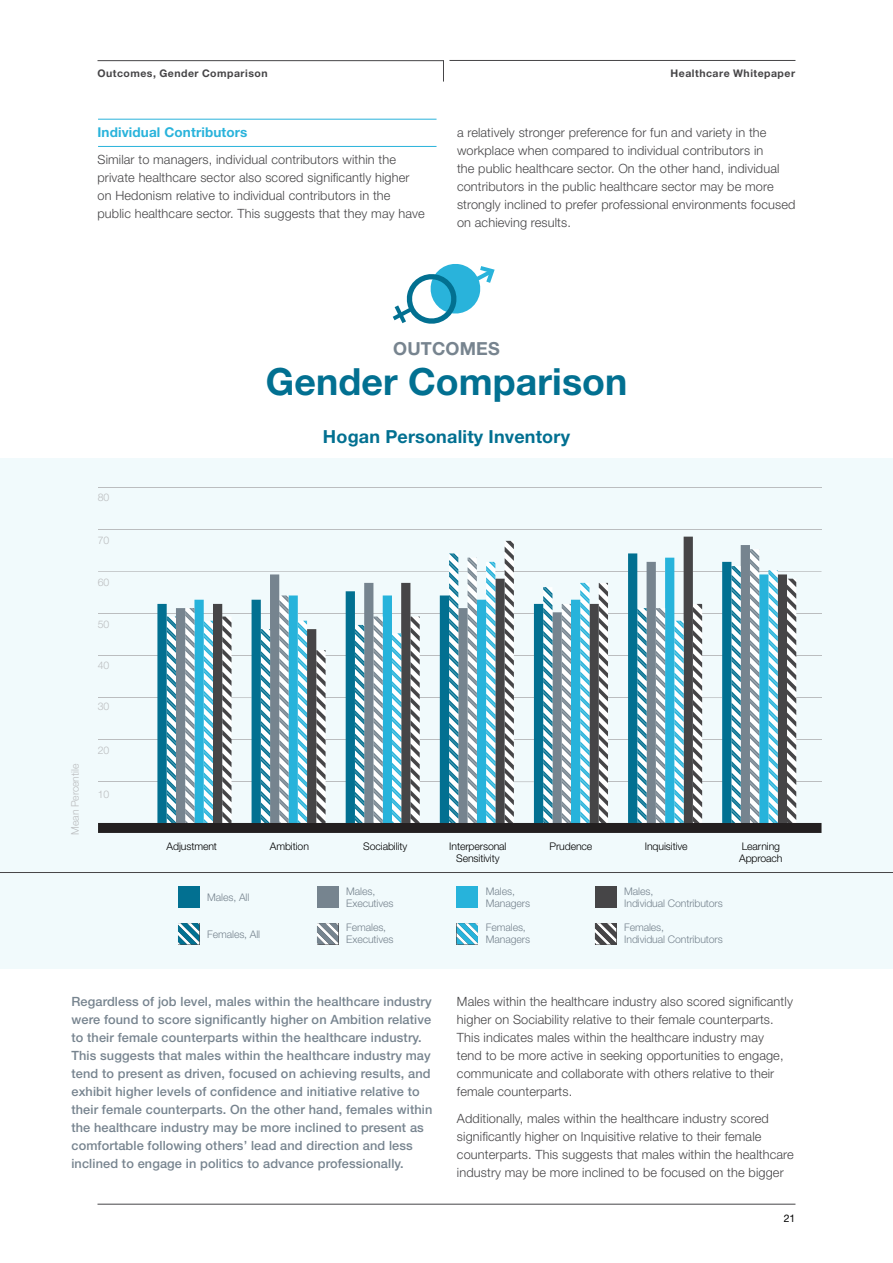
<style>
.page{position:relative;width:893px;height:1263px;background:#fff}
.page>*{position:absolute;margin:0;border:0;box-sizing:border-box;transform-origin:0 0}
.t1{font:700 37.5px "Helvetica Neue LT Std";letter-spacing:.005em;color:#027091}
.t2{font:700 18px "Helvetica Neue LT Std";letter-spacing:.01em;color:#027091}
.t3{font:700 18px "Helvetica Neue LT Std";letter-spacing:.01em;color:#77848f}
.t4{font:700 13.5px "Helvetica Neue LT Std";letter-spacing:.01em;color:#29b3db}
.t5{font:300 12.75px/18px "Helvetica Neue LT Std";letter-spacing:.01em;color:#464547}
.t6{font:500 12.75px/18px "Helvetica Neue LT Std";letter-spacing:.01em;color:#77848f}
.t7{font:300 10.5px/12px "Helvetica Neue LT Std";letter-spacing:-.01em;color:#77848f}
.t8{font:300 10.5px/12px "Helvetica Neue LT Std";letter-spacing:-.01em;color:#000;text-align:center}
.t9{font:700 10.5px "Helvetica Neue LT Std";letter-spacing:.05em;color:#464547}
.t10{font:300 10.5px "Helvetica Neue LT Std";letter-spacing:-.01em;color:#bbbdbf}
.t11{font:10.5px "Helvetica Neue LT Std";color:#000}
</style>
<div class="page">
<svg style="left:97px;top:60px;width:347px;height:22px"></svg>
<hr style="left:449px;top:60px;width:346px;height:1px;background:#464547">
<hr style="left:98px;top:1204px;width:697px;height:1px;background:#464547">
<div style="left:0;top:459px;width:893px;height:510px;background:#f1fafc"></div>
<hr style="left:98px;top:529px;width:723px;height:1px;background:#bbbdbf">
<hr style="left:98px;top:487px;width:723px;height:1px;background:#bbbdbf">
<svg style="left:98px;top:537px;width:723px;height:296px"></svg>
<hr style="left:0;top:872px;width:893px;height:1px;background:#464547">
<div style="left:178px;top:886px;width:21px;height:22px;background:#027091"></div>
<div style="left:317px;top:886px;width:21px;height:22px;background:#76848f"></div>
<div style="left:457px;top:886px;width:21px;height:22px;background:#27b3db"></div>
<div style="left:595px;top:886px;width:21px;height:22px;background:#464547"></div>
<svg style="left:178px;top:923px;width:21px;height:21px"></svg>
<svg style="left:317px;top:923px;width:21px;height:22px"></svg>
<svg style="left:457px;top:923px;width:21px;height:21px"></svg>
<svg style="left:595px;top:923px;width:21px;height:21px"></svg>
<hr style="left:98px;top:146px;width:339px;height:1px;background:#29b3db">
<hr style="left:98px;top:119px;width:339px;height:1px;background:#29b3db">
<svg style="left:392px;top:264px;width:103px;height:60px"></svg>
<p class="t9" style="left:98px;top:67px;width:172px">Outcomes, Gender Comparison</p>
<p class="t4" style="left:98px;top:124px;width:151px">Individual Contributors</p>
<p class="t5" style="left:98px;top:150px;width:329px">Similar to managers, individual contributors within the private healthcare sector also scored significantly higher on Hedonism relative to individual contributors in the public healthcare sector. This suggests that they may have</p>
<p class="t9" style="left:671px;top:67px;width:126px">Healthcare Whitepaper</p>
<p class="t5" style="left:457px;top:123px;width:340px">a relatively stronger preference for fun and variety in the workplace when compared to individual contributors in<br>the public healthcare sector. On the other hand, individual contributors in the public healthcare sector may be more strongly inclined to prefer professional environments focused on achieving results.</p>
<h2 class="t3" style="left:393px;top:337px;width:108px">OUTCOMES</h2>
<h1 class="t1" style="left:266px;top:359px;width:363px">Gender Comparison</h1>
<p class="t10" style="left:69px;top:835px;width:72px;rotate:-90deg">Mean Percentile</p>
<p class="t10" style="left:98px;top:491px;width:13px">80</p>
<p class="t10" style="left:98px;top:534px;width:13px">70</p>
<p class="t10" style="left:98px;top:576px;width:13px">60</p>
<p class="t10" style="left:98px;top:618px;width:13px">50</p>
<p class="t10" style="left:98px;top:659px;width:13px">40</p>
<p class="t10" style="left:98px;top:700px;width:13px">30</p>
<p class="t10" style="left:98px;top:744px;width:13px">20</p>
<p class="t10" style="left:98px;top:787px;width:13px">10</p>
<h2 class="t2" style="left:323px;top:425px;width:249px">Hogan Personality Inventory</h2>
<p class="t8" style="left:167px;top:840px;width:52px">Adjustment</p>
<p class="t8" style="left:270px;top:840px;width:41px">Ambition</p>
<p class="t8" style="left:363px;top:840px;width:46px">Sociability</p>
<p class="t8" style="left:449px;top:840px;width:59px">Interpersonal<br>Sensitivity</p>
<p class="t8" style="left:550px;top:840px;width:44px">Prudence</p>
<p class="t8" style="left:645px;top:840px;width:44px">Inquisitive</p>
<p class="t8" style="left:739px;top:840px;width:45px;text-align:left">Learning<br>Approach</p>
<p class="t7" style="left:207px;top:891px;width:44px">Males, All</p>
<p class="t7" style="left:346px;top:885px;width:49px">Males,<br>Executives</p>
<p class="t7" style="left:346px;top:921px;width:49px">Females,<br>Executives</p>
<p class="t7" style="left:207px;top:927px;width:54px">Females, All</p>
<p class="t7" style="left:486px;top:885px;width:46px">Males,<br>Managers</p>
<p class="t7" style="left:486px;top:921px;width:46px">Females,<br>Managers</p>
<p class="t7" style="left:624px;top:885px;width:100px">Males,<br>Individual Contributors</p>
<p class="t7" style="left:624px;top:921px;width:100px">Females,<br>Individual Contributors</p>
<p class="t6" style="left:71px;top:992px;width:362px">Regardless of job level, males within the healthcare industry were found to score significantly higher on Ambition relative to their female counterparts within the healthcare industry.<br>This suggests that males within the healthcare industry may tend to present as driven, focused on achieving results, and exhibit higher levels of confidence and initiative relative to their female counterparts. On the other hand, females within the healthcare industry may be more inclined to present as comfortable following others’ lead and direction and less inclined to engage in politics to advance professionally.</p>
<p class="t5" style="left:457px;top:992px;width:337px">Males within the healthcare industry also scored significantly higher on Sociability relative to their female counterparts.<br>This indicates males within the healthcare industry may<br>tend to be more active in seeking opportunities to engage, communicate and collaborate with others relative to their female counterparts.</p>
<p class="t5" style="left:457px;top:1109px;width:338px">Additionally, males within the healthcare industry scored significantly higher on Inquisitive relative to their female counterparts. This suggests that males within the healthcare industry may be more inclined to be focused on the bigger</p>
<p class="t11" style="left:784px;top:1212px;width:13px">21</p>
</div>
